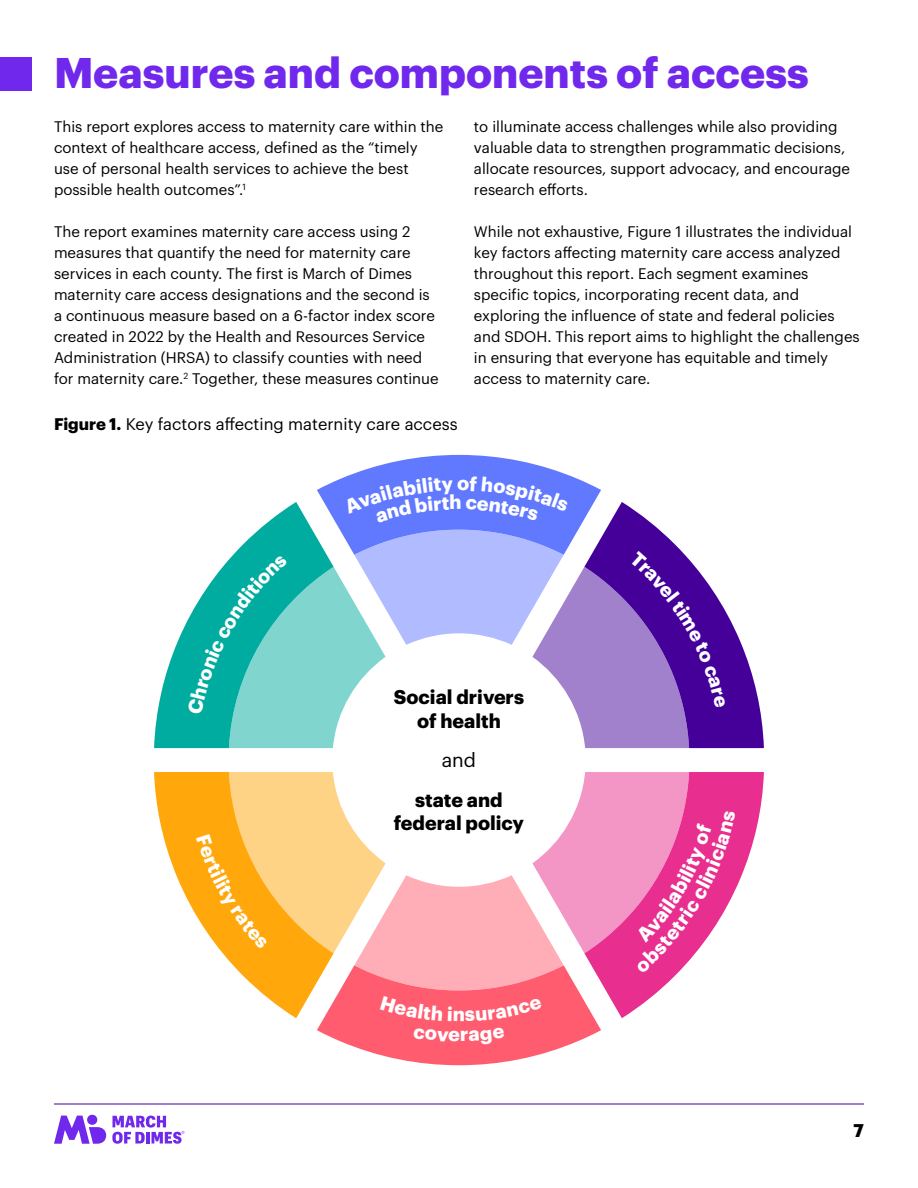
<style>
.page{position:relative;width:918px;height:1188px;background:#fff}
.page>*{position:absolute;margin:0;border:0;box-sizing:border-box;transform-origin:0 0}
.t1{font:700 42px "Graphik";color:#7029ec}
.t2{font:700 19.5px/23.4px "Graphik";color:#000;text-align:center}
.t3{font:19.5px "Graphik";color:#000}
.t4{font:700 18px "Graphik";color:#000}
.t5{font:16.5px "Graphik";color:#000}
.t6{font:15px/21px "Graphik";color:#000}
.s1{font-weight:700}
</style>
<div class="page">
<hr style="left:54px;top:1104px;width:810px;height:1px;background:#409">
<svg style="left:54px;top:1116px;width:52px;height:28px"></svg>
<div style="left:87px;top:1115px;width:10px;height:10px;background:#7029ec;border-radius:50%"></div>
<svg style="left:112px;top:1116px;width:72px;height:28px"></svg>
<svg style="left:726px;top:612px;width:38px;height:136px;fill:#409"></svg>
<svg style="left:736px;top:772px;width:28px;height:116px;fill:#e82e8e"></svg>
<svg style="left:154px;top:772px;width:42px;height:143px;fill:#ffa70b"></svg>
<svg style="left:154px;top:620px;width:34px;height:128px;fill:#00aca0"></svg>
<div style="left:0;top:57px;width:31px;height:34px;background:#7029ec"></div>
<svg style="left:196px;top:772px;width:540px;height:293px"></svg>
<svg style="left:188px;top:455px;width:538px;height:293px"></svg>
<h1 class="t1" style="left:54px;top:40px;width:756px">Measures and components of access</h1>
<p class="t6" style="left:54px;top:115px;width:391px">This report explores access to maternity care within the context of healthcare access, defined as the “timely use of personal health services to achieve the best possible health outcomes”.<sup>1</sup></p>
<p class="t6" style="left:54px;top:220px;width:386px">The report examines maternity care access using 2 measures that quantify the need for maternity care services in each county. The first is March of Dimes maternity care access designations and the second is a continuous measure based on a 6-factor index score created in 2022 by the Health and Resources Service Administration (HRSA) to classify counties with need for maternity care.<sup>2</sup> Together, these measures continue</p>
<p class="t6" style="left:474px;top:115px;width:378px">to illuminate access challenges while also providing valuable data to strengthen programmatic decisions, allocate resources, support advocacy, and encourage research efforts.</p>
<p class="t6" style="left:474px;top:220px;width:387px">While not exhaustive, Figure 1 illustrates the individual key factors affecting maternity care access analyzed throughout this report. Each segment examines specific topics, incorporating recent data, and exploring the influence of state and federal policies and SDOH. This report aims to highlight the challenges in ensuring that everyone has equitable and timely access to maternity care.</p>
<p class="t5" style="left:54px;top:412px;width:405px"><span class="s1">Figure 1.</span> Key factors affecting maternity care access</p>
<h2 class="t2" style="left:394px;top:684px;width:132px">Social drivers of health</h2>
<h2 class="t3" style="left:442px;top:746px;width:36px">and</h2>
<h2 class="t2" style="left:394px;top:787px;width:132px">state and federal policy</h2>
<p class="t4" style="left:854px;top:1116px;width:12px">7</p>
</div>
